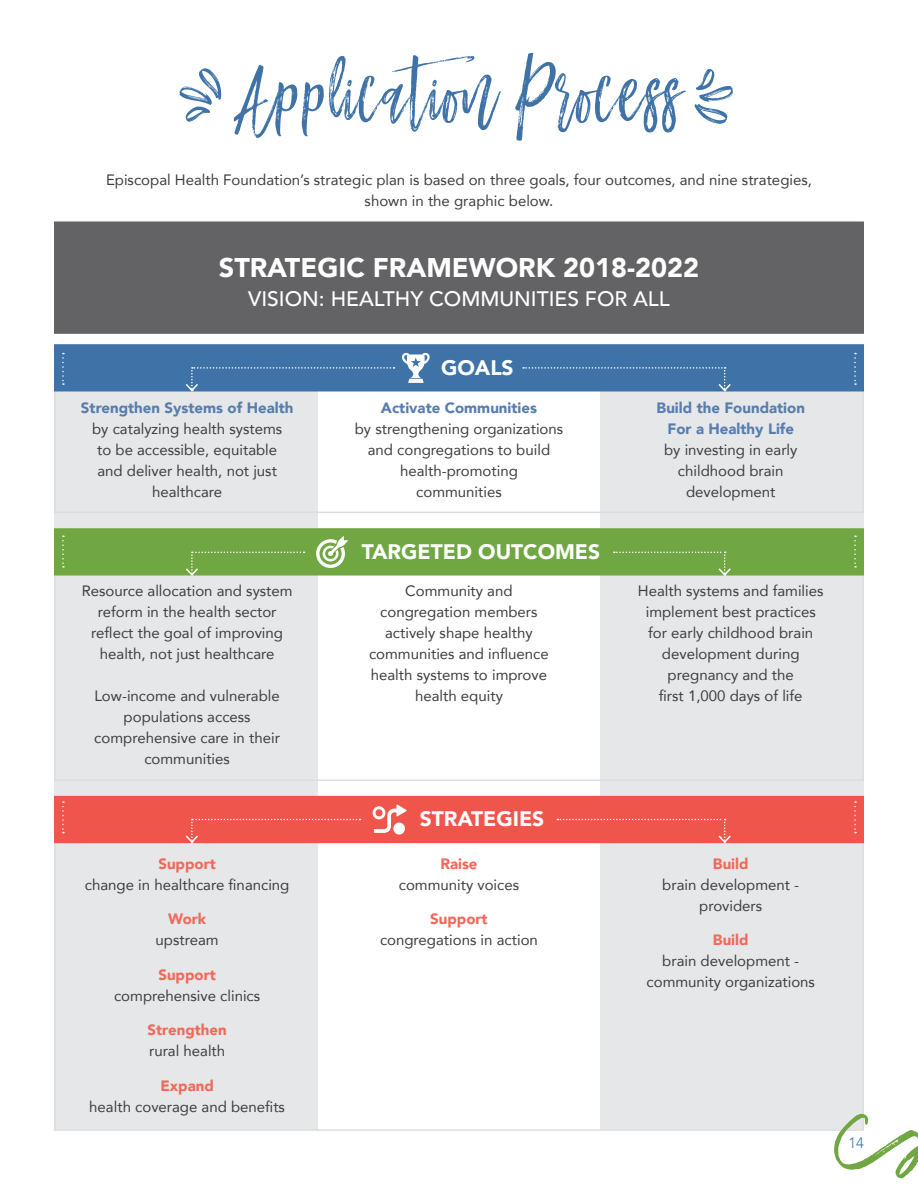
<style>
.page{position:relative;width:918px;height:1188px;background:#fff}
.page>*{position:absolute;margin:0;border:0;box-sizing:border-box;transform-origin:0 0}
.t1{font:90px "Mustache Brush Script";color:#3f73a7}
.t2{font:900 27px "Avenir";color:#fff}
.t3{font:500 21px "Avenir";color:#fff}
.t4{font:900 21px "Avenir";color:#fff}
.t5{font:15px/21px "Avenir";color:#3e3e3f;text-align:center}
.t6{font:900 15px/21px "Avenir";color:#567dae;text-align:center}
.t7{font:900 15px "Avenir";color:#f26859}
.t8{font:300 15px "Avenir";color:#3f73a7}
</style>
<div class="page">
<div style="left:54px;top:344px;width:264px;height:785px;background:#e6e7e9"></div>
<div style="left:600px;top:344px;width:264px;height:785px;background:#e6e7e9"></div>
<div style="left:54px;top:344px;width:810px;height:169px;border:2px solid #dcdddf"></div>
<div style="left:54px;top:221px;width:810px;height:113px;background:#636366;border:2px solid #636366"></div>
<div style="left:54px;top:796px;width:810px;height:47px;background:#f0554c"></div>
<div style="left:54px;top:528px;width:810px;height:48px;background:#70a742;border:2px solid #70a742"></div>
<div style="left:54px;top:344px;width:810px;height:48px;background:#3f73a7;border:2px solid #3f73a7"></div>
<svg style="left:523px;top:367px;width:209px;height:25px"></svg>
<svg style="left:184px;top:367px;width:210px;height:25px"></svg>
<svg style="left:614px;top:552px;width:118px;height:24px"></svg>
<svg style="left:184px;top:552px;width:120px;height:24px"></svg>
<svg style="left:557px;top:819px;width:175px;height:25px"></svg>
<svg style="left:184px;top:819px;width:177px;height:25px"></svg>
<svg style="left:834px;top:1114px;width:84px;height:64px"></svg>
<svg style="left:402px;top:353px;width:28px;height:30px"></svg>
<svg style="left:316px;top:536px;width:32px;height:32px"></svg>
<svg style="left:393px;top:823px;width:12px;height:12px"></svg>
<svg style="left:373px;top:804px;width:34px;height:29px"></svg>
<svg style="left:62px;top:353px;width:2px;height:32px"></svg>
<svg style="left:854px;top:353px;width:2px;height:32px"></svg>
<svg style="left:62px;top:536px;width:2px;height:32px"></svg>
<svg style="left:854px;top:536px;width:2px;height:32px"></svg>
<svg style="left:62px;top:801px;width:2px;height:32px"></svg>
<svg style="left:854px;top:801px;width:2px;height:32px"></svg>
<svg style="left:179px;top:68px;width:42px;height:54px"></svg>
<svg style="left:694px;top:69px;width:39px;height:55px"></svg>
<h1 class="t1" style="left:235px;top:48px;width:450px">Application Process</h1>
<p class="t5" style="left:106px;top:169px;width:708px">Episcopal Health Foundation’s strategic plan is based on three goals, four outcomes, and nine strategies, shown in the graphic below.</p>
<h2 class="t2" style="left:219px;top:244px;width:482px">STRATEGIC FRAMEWORK 2018-2022</h2>
<h3 class="t3" style="left:248px;top:280px;width:423px">VISION: HEALTHY COMMUNITIES FOR ALL</h3>
<p class="t6" style="left:81px;top:397px;width:214px">Strengthen Systems of Health</p>
<p class="t5" style="left:92px;top:418px;width:192px">by catalyzing health systems to be accessible, equitable and deliver health, not just healthcare</p>
<p class="t5" style="left:82px;top:580px;width:213px">Resource allocation and system reform in the health sector reflect the goal of improving health, not just healthcare</p>
<p class="t5" style="left:94px;top:685px;width:187px">Low-income and vulnerable populations access comprehensive care in their communities</p>
<p class="t7" style="left:158px;top:851px;width:59px">Support</p>
<p class="t5" style="left:85px;top:874px;width:206px">change in healthcare financing</p>
<p class="t7" style="left:168px;top:906px;width:40px">Work</p>
<p class="t5" style="left:156px;top:929px;width:65px">upstream</p>
<p class="t7" style="left:158px;top:962px;width:59px">Support</p>
<p class="t5" style="left:114px;top:985px;width:148px">comprehensive clinics</p>
<p class="t7" style="left:148px;top:1017px;width:81px">Strengthen</p>
<p class="t5" style="left:149px;top:1040px;width:78px">rural health</p>
<p class="t7" style="left:160px;top:1073px;width:55px">Expand</p>
<p class="t5" style="left:89px;top:1096px;width:197px">health coverage and benefits</p>
<h3 class="t4" style="left:441px;top:350px;width:74px">GOALS</h3>
<p class="t6" style="left:381px;top:397px;width:158px">Activate Communities</p>
<p class="t5" style="left:355px;top:418px;width:210px">by strengthening organizations and congregations to build health-promoting<br>communities</p>
<h3 class="t4" style="left:362px;top:534px;width:240px">TARGETED OUTCOMES</h3>
<p class="t6" style="left:657px;top:397px;width:150px">Build the Foundation<br>For a Healthy Life</p>
<p class="t5" style="left:664px;top:439px;width:135px">by investing in early childhood brain development</p>
<p class="t5" style="left:369px;top:580px;width:181px">Community and congregation members actively shape healthy communities and influence health systems to improve health equity</p>
<p class="t5" style="left:638px;top:580px;width:187px">Health systems and families implement best practices for early childhood brain development during pregnancy and the<br>first 1,000 days of life</p>
<h3 class="t4" style="left:420px;top:801px;width:126px">STRATEGIES</h3>
<p class="t7" style="left:440px;top:851px;width:39px">Raise</p>
<p class="t5" style="left:399px;top:874px;width:122px">community voices</p>
<p class="t7" style="left:430px;top:906px;width:59px">Support</p>
<p class="t5" style="left:380px;top:929px;width:159px">congregations in action</p>
<p class="t7" style="left:713px;top:851px;width:37px">Build</p>
<p class="t5" style="left:662px;top:874px;width:138px">brain development - providers</p>
<p class="t7" style="left:713px;top:927px;width:37px">Build</p>
<p class="t5" style="left:647px;top:950px;width:170px">brain development - community organizations</p>
<p class="t8" style="left:848px;top:1133px;width:17px">14</p>
</div>
